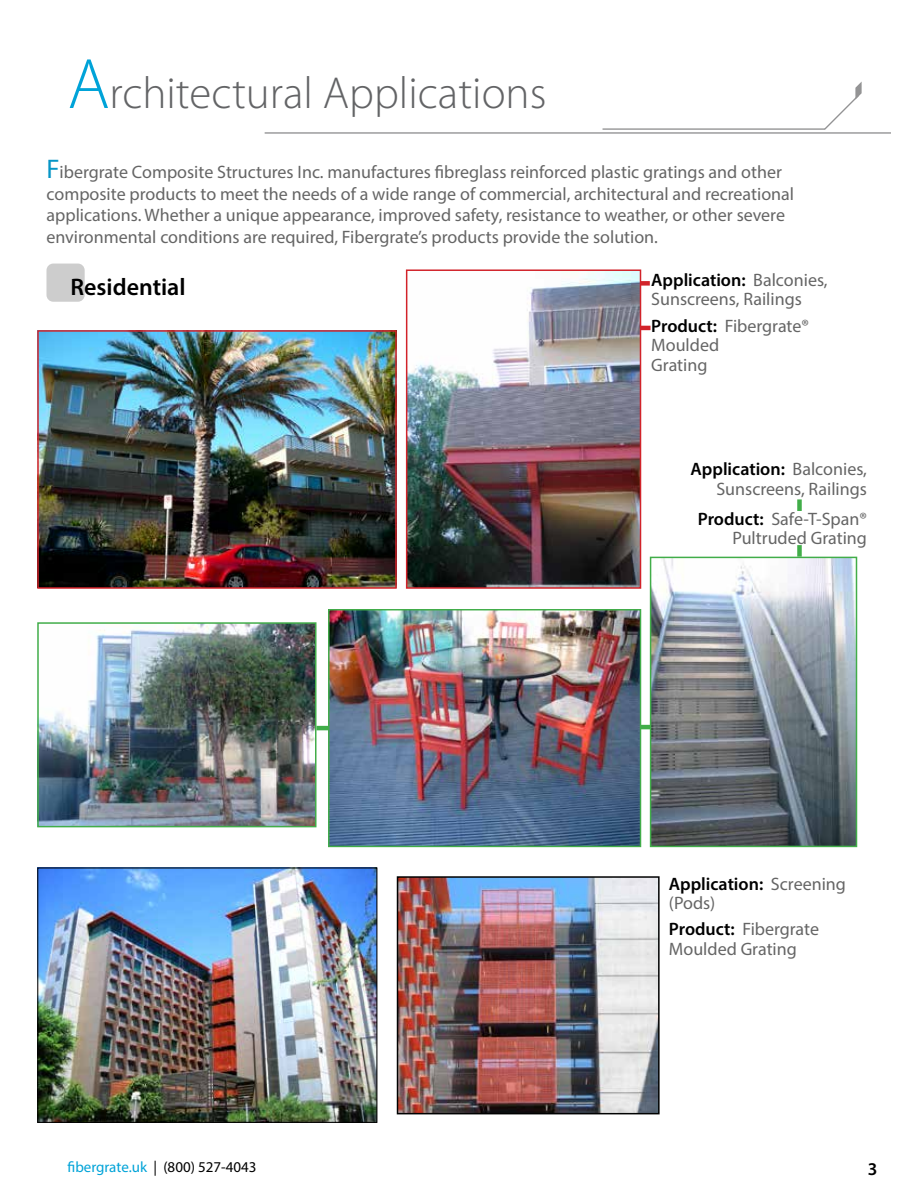
<style>
.page{position:relative;width:918px;height:1188px;background:#fff}
.page>*{position:absolute;margin:0;border:0;box-sizing:border-box;transform-origin:0 0}
.t1{font:300 45px "Myriad Pro";color:#636466}
.t2{font:600 24px "Myriad Pro";color:#000}
.t3{font:18px/19.5px "Myriad Pro";color:#656565}
.t4{font:600 18px "Myriad Pro";color:#000}
.t5{font:15px "Myriad Pro";color:#000}
.s1{font-size:72px;color:#00a3d8}
.s2{font-size:27px;color:#0695c6}
.s3{font-weight:600;color:#000}
.s4{color:#00a3d8}
</style>
<div class="page">
<hr style="left:265px;top:132px;width:626px;height:2px;background:#949495">
<hr style="left:603px;top:128px;width:222px;height:2px;background:#949495">
<svg style="left:823px;top:82px;width:39px;height:48px"></svg>
<hr style="left:316px;top:726px;width:12px;height:4px;background:#41ad49">
<hr style="left:640px;top:725px;width:11px;height:4px;background:#41ad49">
<div style="left:638px;top:281px;width:12px;height:5px;background:#d2232a"></div>
<hr style="left:639px;top:326px;width:12px;height:4px;background:#d2232a">
<div style="left:797px;top:499px;width:5px;height:12px;background:#41ad49"></div>
<div style="left:797px;top:545px;width:5px;height:12px;background:#41ad49"></div>
<img style="left:330px;top:611px;width:309px;height:234px">
<div style="left:328px;top:609px;width:313px;height:238px;border:1px solid #41ad49"></div>
<img style="left:653px;top:560px;width:201px;height:284px">
<div style="left:650px;top:557px;width:207px;height:290px;border:2px solid #41ad49"></div>
<img style="left:40px;top:333px;width:354px;height:253px">
<div style="left:37px;top:330px;width:360px;height:259px;border:2px solid #d2232a"></div>
<img style="left:409px;top:272px;width:229px;height:314px">
<div style="left:406px;top:269px;width:235px;height:320px;border:2px solid #d2232a"></div>
<img style="left:40px;top:625px;width:273px;height:199px">
<div style="left:37px;top:622px;width:279px;height:205px;border:2px solid #41ad49"></div>
<div style="left:46px;top:264px;width:39px;height:38px;background:#cdcdcd;border-radius:7px"></div>
<img style="left:400px;top:879px;width:257px;height:232px">
<div style="left:397px;top:876px;width:263px;height:238px;border:2px solid #000101"></div>
<img style="left:39px;top:869px;width:336px;height:252px">
<div style="left:37px;top:867px;width:340px;height:256px;border:1px solid #000"></div>
<h1 class="t1" style="left:68px;top:66px;width:481px"><span class="s1">A</span>rchitectural Applications</h1>
<p class="t3" style="left:46px;top:161px;width:749px;line-height:21.6px"><span class="s2">F</span>ibergrate Composite Structures Inc. manufactures fibreglass reinforced plastic gratings and other composite products to meet the needs of a wide range of commercial, architectural and recreational applications. Whether a unique appearance, improved safety, resistance to weather, or other severe environmental conditions are required, Fibergrate’s products provide the solution.</p>
<h2 class="t2" style="left:70px;top:272px;width:117px">Residential</h2>
<p class="t3" style="left:651px;top:270px;width:178px"><span class="s3">Application:</span> Balconies,<br>Sunscreens, Railings</p>
<p class="t3" style="left:651px;top:316px;width:159px"><span class="s3">Product:</span> Fibergrate®<br>Moulded<br>Grating</p>
<p class="t3" style="left:691px;top:459px;width:178px;text-align:right"><span class="s3">Application:</span> Balconies,<br>Sunscreens, Railings</p>
<p class="t3" style="left:698px;top:509px;width:171px;text-align:right"><span class="s3">Product:</span> Safe-T-Span®<br>Pultruded Grating</p>
<p class="t3" style="left:669px;top:874px;width:179px"><span class="s3">Application:</span> Screening (Pods)</p>
<p class="t3" style="left:669px;top:919px;width:152px"><span class="s3">Product:</span> Fibergrate<br>Moulded Grating</p>
<p class="t5" style="left:68px;top:1158px;width:191px"><span class="s4">fibergrate.uk</span> | (800) 527-4043</p>
<p class="t4" style="left:868px;top:1157px;width:11px">3</p>
</div>
